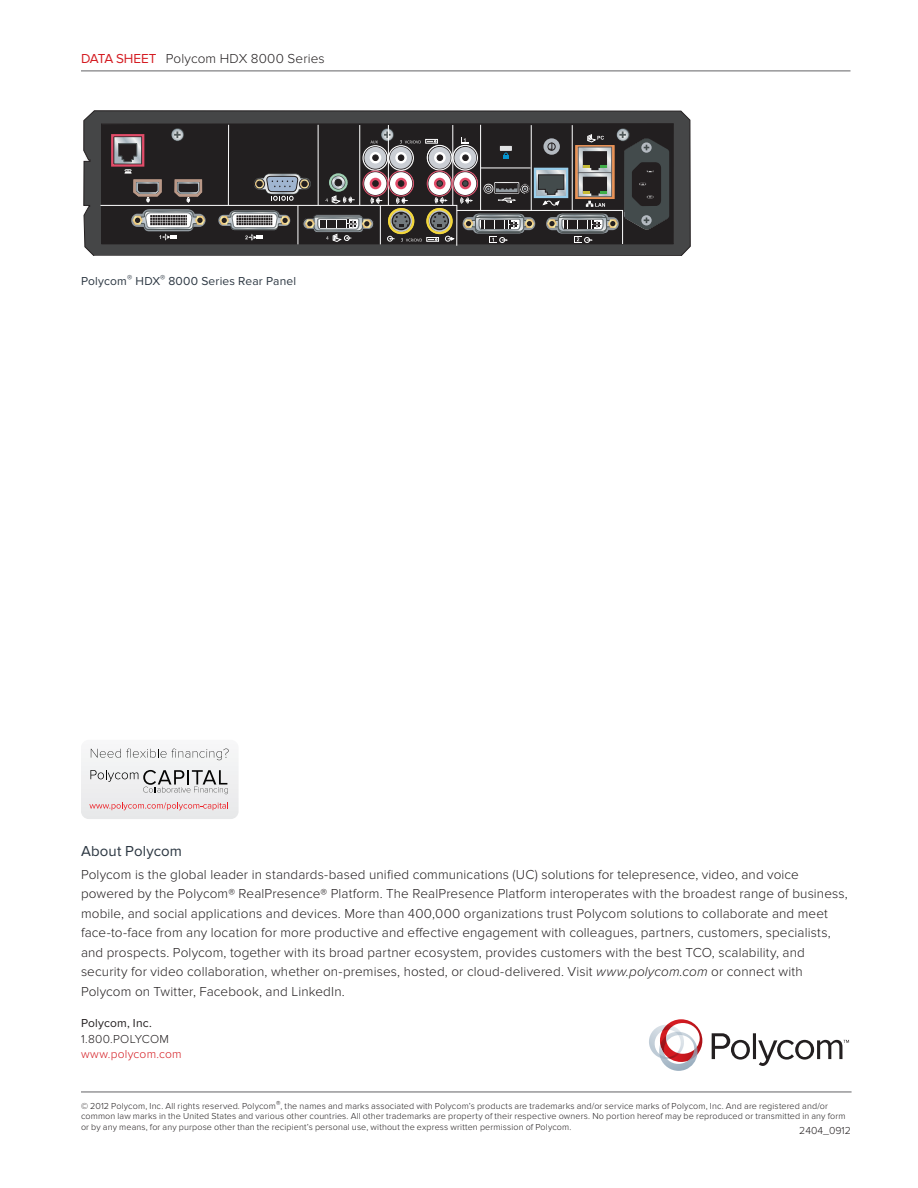
<style>
.page{position:relative;width:918px;height:1188px;background:#fff}
.page>*{position:absolute;margin:0;border:0;box-sizing:border-box;transform-origin:0 0}
.About_Polycom_Header{font:15px "Proxima Nova";letter-spacing:.01em;color:#2c3742}
.Body_Copy_Text{font:300 13.5px/19.5px "Proxima Nova";letter-spacing:.01em;color:#231f20}
.DS_-_Subhead_Level_1{font:12px "Proxima Nova";letter-spacing:.015em;color:#2c3742}
.t1{font:300 12px "Proxima Nova";letter-spacing:.015em;color:#d41b21}
.t2{font:300 12px "Proxima Nova";letter-spacing:.02em;color:#231f20}
.t3{font:12px "Proxima Nova";letter-spacing:.015em;color:#231f20}
.t4{font:300 10.5px "Proxima Nova";color:#231f20}
.t5{font:300 9px/10.5px "Proxima Nova";letter-spacing:.015em;color:#231f20}
.s1{font-weight:400;color:#d41b21}
.s2{font-style:italic}
</style>
<div class="page">
<svg style="left:81px;top:748px;width:158px;height:71px"></svg>
<hr style="left:81px;top:1092px;width:771px;height:1px;background:#636366">
<svg style="left:649px;top:1019px;width:53px;height:52px"></svg>
<svg style="left:712px;top:1033px;width:38px;height:27px"></svg>
<hr style="left:753px;top:1033px;width:3px;height:26px;background:#231f20">
<svg style="left:758px;top:1040px;width:91px;height:26px"></svg>
<hr style="left:81px;top:71px;width:769px;height:1px;background:#636366">
<svg style="left:83px;top:110px;width:608px;height:145px;background:#4a4a4b"></svg>
<svg style="left:99px;top:122px;width:578px;height:124px;background:#4e4a4a"></svg>
<p class="Body_Copy_Text" style="left:81px;top:49px;width:245px"><span class="s1">DATA SHEET</span> Polycom HDX 8000 Series</p>
<p class="DS_-_Subhead_Level_1" style="left:81px;top:274px;width:217px">Polycom<sup>®</sup> HDX<sup>®</sup> 8000 Series Rear Panel</p>
<p class="About_Polycom_Header" style="left:81px;top:842px;width:102px">About Polycom</p>
<p class="Body_Copy_Text" style="left:81px;top:864px;width:768px">Polycom is the global leader in standards-based unified communications (UC) solutions for telepresence, video, and voice powered by the Polycom® RealPresence® Platform. The RealPresence Platform interoperates with the broadest range of business, mobile, and social applications and devices. More than 400,000 organizations trust Polycom solutions to collaborate and meet face-to-face from any location for more productive and effective engagement with colleagues, partners, customers, specialists, and prospects. Polycom, together with its broad partner ecosystem, provides customers with the best TCO, scalability, and security for video collaboration, whether on-premises, hosted, or cloud-delivered. Visit <span class="s2">www.polycom.com</span> or connect with Polycom on Twitter, Facebook, and LinkedIn.</p>
<p class="t3" style="left:81px;top:1016px;width:72px">Polycom, Inc.</p>
<p class="t2" style="left:81px;top:1032px;width:89px">1.800.POLYCOM</p>
<p class="t1" style="left:81px;top:1047px;width:102px">www.polycom.com</p>
<p class="t5" style="left:81px;top:1100px;width:766px">© 2012 Polycom, Inc. All rights reserved. Polycom®, the names and marks associated with Polycom’s products are trademarks and/or service marks of Polycom, Inc. And are registered and/or common law marks in the United States and various other countries. All other trademarks are property of their respective owners. No portion hereof may be reproduced or transmitted in any form or by any means, for any purpose other than the recipient’s personal use, without the express written permission of Polycom.</p>
<p class="t4" style="left:799px;top:1124px;width:53px">2404_0912</p>
</div>
